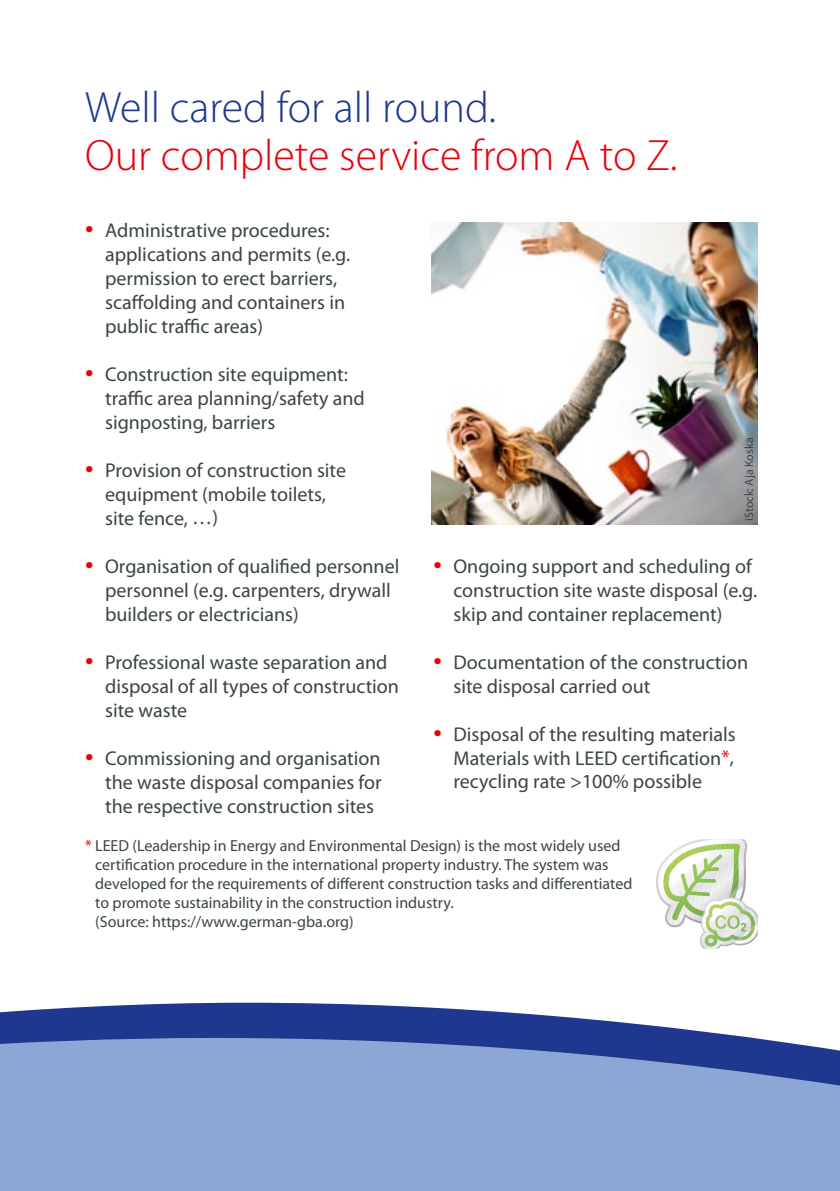
<style>
.page{position:relative;width:840px;height:1191px;background:#fff}
.page>*{position:absolute;margin:0;border:0;box-sizing:border-box;transform-origin:0 0}
.t1{font:300 44px "Myriad Pro";color:#e7000e}
.t2{font:300 44px "Myriad Pro";color:#1d388e}
.t3{font:20px/24px "Myriad Pro";color:#3a4446}
.t4{font:16px/19.2px "Myriad Pro";color:#3a4446}
.t5{font:12px "Myriad Pro";color:#3a4446}
.s1{font-size:30px;color:#e7000e}
.s2{color:#e7000e}
</style>
<div class="page">
<div style="left:0;top:1161px;width:839px;height:30px;background:#8da7d4"></div>
<svg style="left:0;top:1002px;width:839px;height:159px;background:#7d95c8"></svg>
<svg style="left:656px;top:839px;width:101px;height:110px"></svg>
<img style="left:431px;top:222px;width:326px;height:302px">
<h1 class="t2" style="left:85px;top:80px;width:412px">Well cared for all round.</h1>
<h1 class="t1" style="left:85px;top:128px;width:593px">Our complete service from A to Z.</h1>
<p class="t3" style="left:105px;top:218px;width:246px;text-indent:-20px"><span class="s1">•</span> Administrative procedures: applications and permits (e.g. permission to erect barriers, scaffolding and containers in public traffic areas)</p>
<p class="t3" style="left:105px;top:362px;width:261px;text-indent:-20px"><span class="s1">•</span> Construction site equipment: traffic area planning/safety and signposting, barriers</p>
<p class="t3" style="left:105px;top:458px;width:242px;text-indent:-20px"><span class="s1">•</span> Provision of construction site equipment (mobile toilets, site fence, …)</p>
<p class="t3" style="left:105px;top:554px;width:296px;text-indent:-20px"><span class="s1">•</span> Organisation of qualified personnel personnel (e.g. carpenters, drywall builders or electricians)</p>
<p class="t3" style="left:105px;top:650px;width:295px;text-indent:-20px"><span class="s1">•</span> Professional waste separation and disposal of all types of construction site waste</p>
<p class="t3" style="left:105px;top:746px;width:278px;text-align:justify;text-indent:-20px"><span class="s1">•</span> Commissioning and organisation the waste disposal companies for the respective construction sites</p>
<p class="t5" style="left:741px;top:521px;width:85px;rotate:-90deg">iStock: Aja Koska</p>
<p class="t3" style="left:453px;top:554px;width:305px;text-indent:-20px"><span class="s1">•</span> Ongoing support and scheduling of construction site waste disposal (e.g. skip and container replacement)</p>
<p class="t3" style="left:453px;top:650px;width:296px;text-indent:-20px"><span class="s1">•</span> Documentation of the construction site disposal carried out</p>
<p class="t3" style="left:453px;top:722px;width:284px;text-align:justify;text-indent:-20px"><span class="s1">•</span> Disposal of the resulting materials Materials with LEED certification<span class="s2">*</span>, recycling rate &gt;100% possible</p>
<p class="t4" style="left:95px;top:835px;width:538px;text-indent:-10px"><span class="s2">*</span> LEED (Leadership in Energy and Environmental Design) is the most widely used certification procedure in the international property industry. The system was developed for the requirements of different construction tasks and differentiated to promote sustainability in the construction industry.<br>(Source: https://www.german-gba.org)</p>
</div>
